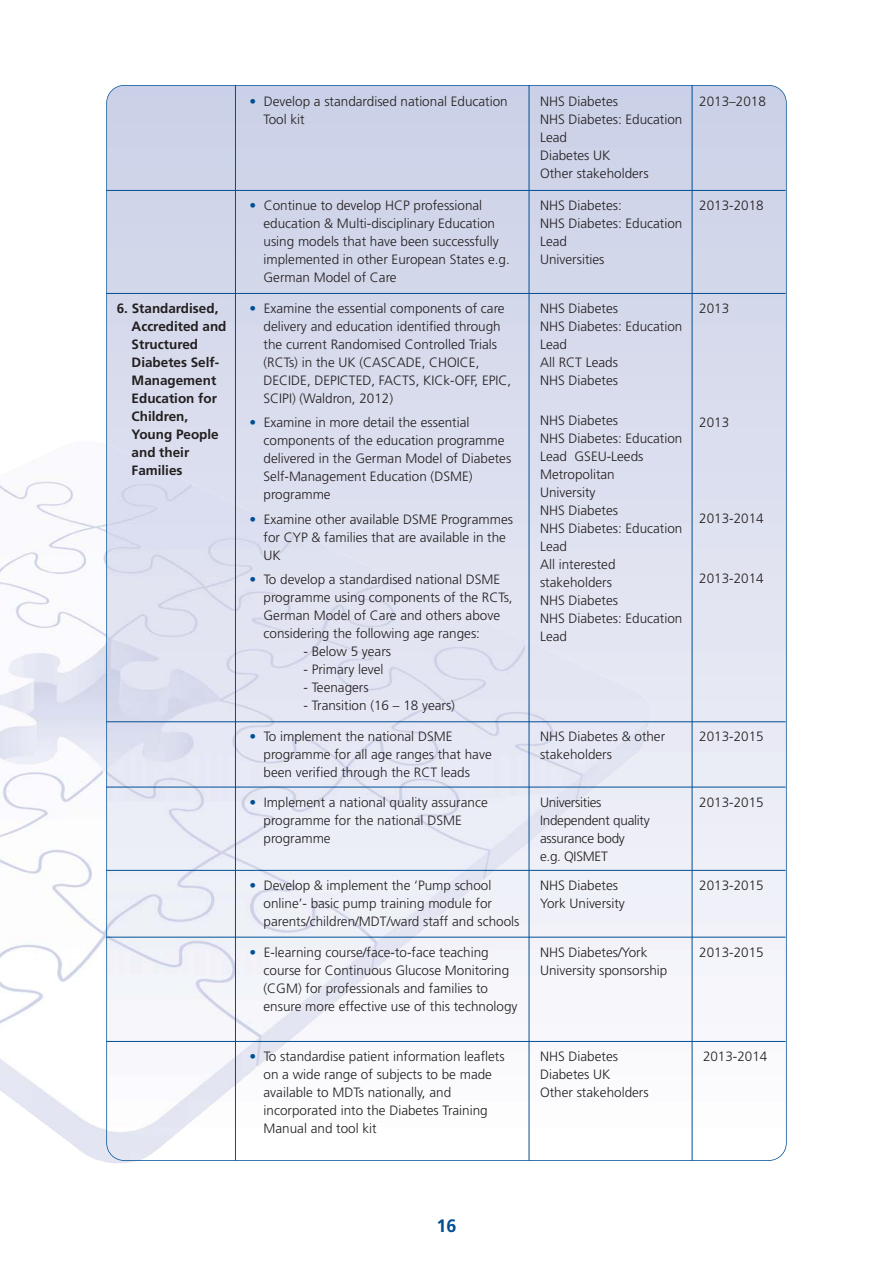
<style>
.page{position:relative;width:893px;height:1263px;background:#fff}
.page>*{position:absolute;margin:0;border:0;box-sizing:border-box;transform-origin:0 0}
.t1{font:700 18px "Frutiger";color:#004e94}
.t2{font:300 13.5px/18px "Frutiger";color:#231f20}
.t3{font:700 13.5px/18px "Frutiger";color:#231f20}
.t4{font:300 13.5px/18px "Frutiger";letter-spacing:-.02em;color:#231f20}
.s1{color:#004e94}
</style>
<div class="page">
<img style="left:0;top:481px;width:136px;height:682px">
<img style="left:107px;top:86px;width:679px;height:1074px">
<img style="left:107px;top:444px;width:545px;height:716px">
<hr style="left:235px;top:85px;width:1px;height:1075px;background:#004e94">
<hr style="left:529px;top:85px;width:1px;height:1075px;background:#004e94">
<hr style="left:692px;top:85px;width:1px;height:1075px;background:#004e94">
<hr style="left:106px;top:293px;width:680px;height:1px;background:#004e94">
<hr style="left:106px;top:721px;width:680px;height:1px;background:#004e94">
<hr style="left:106px;top:787px;width:680px;height:1px;background:#004e94">
<hr style="left:106px;top:870px;width:680px;height:1px;background:#004e94">
<hr style="left:106px;top:937px;width:680px;height:1px;background:#004e94">
<hr style="left:106px;top:1041px;width:680px;height:1px;background:#004e94">
<hr style="left:106px;top:190px;width:680px;height:1px;background:#004e94">
<p class="t2" style="left:264px;top:94px;width:246px;text-indent:-14px"><span class="s1">•</span> Develop a standardised national Education<br>Tool kit</p>
<p class="t2" style="left:540px;top:94px;width:144px">NHS Diabetes<br>NHS Diabetes: Education<br>Lead<br>Diabetes UK<br>Other stakeholders</p>
<p class="t2" style="left:699px;top:94px;width:68px">2013–2018</p>
<p class="t2" style="left:264px;top:197px;width:248px;text-indent:-14px"><span class="s1">•</span> Continue to develop HCP professional education &amp; Multi-disciplinary Education using models that have been successfully implemented in other European States e.g.<br>German Model of Care</p>
<p class="t2" style="left:540px;top:197px;width:144px">NHS Diabetes:<br>NHS Diabetes: Education<br>Lead<br>Universities</p>
<p class="t2" style="left:699px;top:197px;width:66px">2013-2018</p>
<p class="t3" style="left:132px;top:300px;width:96px;text-indent:-15px">6. Standardised,<br>Accredited and<br>Structured<br>Diabetes Self-<br>Management<br>Education for<br>Children,<br>Young People and their<br>Families</p>
<p class="t2" style="left:264px;top:300px;width:249px;text-indent:-14px"><span class="s1">•</span> Examine the essential components of care delivery and education identified through the current Randomised Controlled Trials (RCTs) in the UK (CASCADE, CHOICE, DECIDE, DEPICTED, FACTS, KICk-OFF, EPIC, SCIPI) (Waldron, 2012)</p>
<p class="t2" style="left:264px;top:415px;width:249px;text-indent:-14px"><span class="s1">•</span> Examine in more detail the essential components of the education programme delivered in the German Model of Diabetes<br>Self-Management Education (DSME) programme</p>
<p class="t2" style="left:264px;top:511px;width:251px;text-indent:-14px"><span class="s1">•</span> Examine other available DSME Programmes for CYP &amp; families that are available in the<br>UK</p>
<p class="t2" style="left:264px;top:571px;width:251px;text-indent:-14px"><span class="s1">•</span> To develop a standardised national DSME programme using components of the RCTs, German Model of Care and others above considering the following age ranges:</p>
<p class="t2" style="left:303px;top:643px;width:89px">- Below 5 years</p>
<p class="t2" style="left:303px;top:661px;width:82px">- Primary level</p>
<p class="t2" style="left:303px;top:679px;width:67px">- Teenagers</p>
<p class="t2" style="left:303px;top:697px;width:153px">- Transition (16 – 18 years)</p>
<p class="t2" style="left:540px;top:300px;width:144px">NHS Diabetes<br>NHS Diabetes: Education<br>Lead<br>All RCT Leads<br>NHS Diabetes</p>
<p class="t2" style="left:540px;top:413px;width:144px">NHS Diabetes<br>NHS Diabetes: Education<br>Lead GSEU-Leeds<br>Metropolitan<br>University<br>NHS Diabetes<br>NHS Diabetes: Education<br>Lead<br>All interested stakeholders<br>NHS Diabetes<br>NHS Diabetes: Education<br>Lead</p>
<p class="t2" style="left:699px;top:300px;width:31px">2013</p>
<p class="t2" style="left:699px;top:415px;width:31px">2013</p>
<p class="t2" style="left:699px;top:510px;width:66px">2013-2014</p>
<p class="t2" style="left:699px;top:570px;width:66px">2013-2014</p>
<p class="t2" style="left:264px;top:729px;width:230px;text-indent:-14px"><span class="s1">•</span> To implement the national DSME programme for all age ranges that have been verified through the RCT leads</p>
<p class="t2" style="left:540px;top:729px;width:127px">NHS Diabetes &amp; other stakeholders</p>
<p class="t2" style="left:699px;top:729px;width:66px">2013-2015</p>
<p class="t2" style="left:264px;top:794px;width:226px;text-indent:-14px"><span class="s1">•</span> Implement a national quality assurance programme for the national DSME programme</p>
<p class="t4" style="left:540px;top:794px;width:111px">Universities<br>Independent quality assurance body<br>e.g. QISMET</p>
<p class="t2" style="left:699px;top:794px;width:66px">2013-2015</p>
<p class="t2" style="left:264px;top:877px;width:257px;text-indent:-14px"><span class="s1">•</span> Develop &amp; implement the ‘Pump school online’- basic pump training module for parents/children/MDT/ward staff and schools</p>
<p class="t2" style="left:540px;top:877px;width:86px">NHS Diabetes<br>York University</p>
<p class="t2" style="left:699px;top:877px;width:66px">2013-2015</p>
<p class="t2" style="left:264px;top:944px;width:255px;text-indent:-14px"><span class="s1">•</span> E-learning course/face-to-face teaching course for Continuous Glucose Monitoring (CGM) for professionals and families to ensure more effective use of this technology</p>
<p class="t2" style="left:540px;top:944px;width:129px">NHS Diabetes/York<br>University sponsorship</p>
<p class="t2" style="left:699px;top:944px;width:66px">2013-2015</p>
<p class="t2" style="left:264px;top:1048px;width:243px;text-indent:-14px"><span class="s1">•</span> To standardise patient information leaflets on a wide range of subjects to be made available to MDTs nationally, and incorporated into the Diabetes Training Manual and tool kit</p>
<p class="t2" style="left:540px;top:1048px;width:110px">NHS Diabetes<br>Diabetes UK<br>Other stakeholders</p>
<p class="t2" style="left:703px;top:1048px;width:66px">2013-2014</p>
<h1 class="t1" style="left:436px;top:1218px;width:21px">16</h1>
</div>
